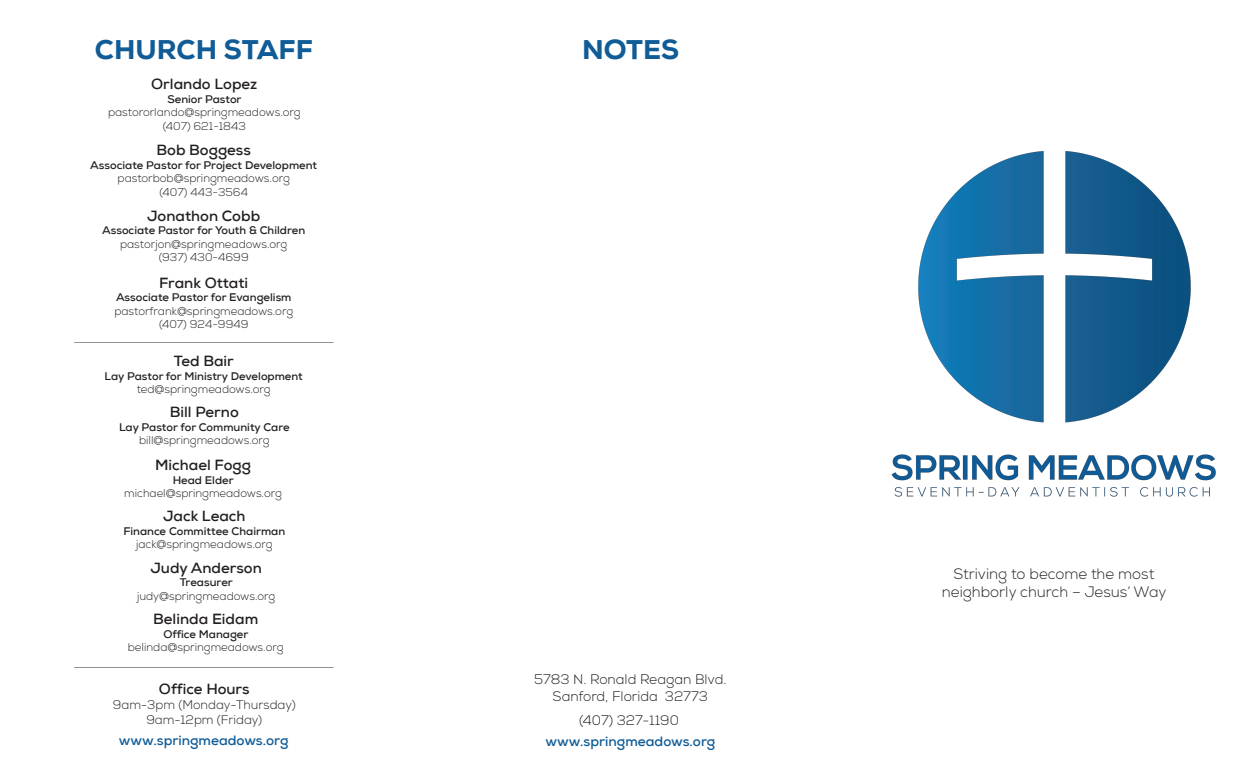
<style>
.page{position:relative;width:1260px;height:765px;background:#fff}
.page>*{position:absolute;margin:0;border:0;box-sizing:border-box;transform-origin:0 0}
.t1{font:800 27.5px "Nexa";color:#105c97}
.t2{font:700 15px "Nexa";color:#231f20}
.t3{font:300 15px/18px "Nexa";color:#231f20;text-align:center}
.t4{font:300 13.75px/16.5px "Nexa";color:#231f20;text-align:center}
.t5{font:700 13.75px "Nexa";color:#105c97}
.t6{font:300 12.5px/15px "Nexa";color:#231f20;text-align:center}
.t7{font:300 11.25px/13.5px "Nexa";color:#231f20;text-align:center}
.t8{font:700 11.25px "Nexa";color:#231f20}
</style>
<div class="page">
<img style="left:891px;top:151px;width:325px;height:346px">
<hr style="left:74px;top:667px;width:259px;height:1px;background:#231f20">
<hr style="left:74px;top:342px;width:259px;height:1px;background:#231f20">
<h1 class="t1" style="left:95px;top:34px;width:220px">CHURCH STAFF</h1>
<h2 class="t2" style="left:151px;top:79px;width:108px">Orlando Lopez</h2>
<p class="t8" style="left:167px;top:95px;width:76px">Senior Pastor</p>
<p class="t7" style="left:108px;top:107px;width:194px">pastororlando@springmeadows.org (407) 621-1843</p>
<h2 class="t2" style="left:157px;top:145px;width:96px">Bob Boggess</h2>
<p class="t8" style="left:90px;top:161px;width:228px">Associate Pastor for Project Development</p>
<p class="t7" style="left:118px;top:173px;width:174px">pastorbob@springmeadows.org (407) 443-3564</p>
<h2 class="t2" style="left:147px;top:210px;width:114px">Jonathon Cobb</h2>
<p class="t8" style="left:102px;top:226px;width:205px">Associate Pastor for Youth &amp; Children</p>
<p class="t7" style="left:120px;top:239px;width:169px">pastorjon@springmeadows.org (937) 430-4699</p>
<h2 class="t2" style="left:159px;top:277px;width:91px">Frank Ottati</h2>
<p class="t8" style="left:116px;top:293px;width:177px">Associate Pastor for Evangelism</p>
<p class="t7" style="left:114px;top:306px;width:180px">pastorfrank@springmeadows.org (407) 924-9949</p>
<h2 class="t2" style="left:174px;top:356px;width:61px">Ted Bair</h2>
<p class="t8" style="left:105px;top:372px;width:200px">Lay Pastor for Ministry Development</p>
<p class="t7" style="left:137px;top:384px;width:136px">ted@springmeadows.org</p>
<h2 class="t2" style="left:170px;top:407px;width:71px">Bill Perno</h2>
<p class="t8" style="left:119px;top:423px;width:172px">Lay Pastor for Community Care</p>
<p class="t7" style="left:139px;top:435px;width:132px">bill@springmeadows.org</p>
<h2 class="t2" style="left:155px;top:460px;width:97px">Michael Fogg</h2>
<p class="t8" style="left:173px;top:476px;width:63px">Head Elder</p>
<p class="t7" style="left:124px;top:488px;width:159px">michael@springmeadows.org</p>
<h2 class="t2" style="left:163px;top:510px;width:84px">Jack Leach</h2>
<p class="t8" style="left:123px;top:527px;width:163px">Finance Committee Chairman</p>
<p class="t7" style="left:136px;top:539px;width:138px">jack@springmeadows.org</p>
<h2 class="t2" style="left:151px;top:562px;width:113px">Judy Anderson</h2>
<p class="t8" style="left:180px;top:578px;width:55px">Treasurer</p>
<p class="t7" style="left:137px;top:591px;width:140px">judy@springmeadows.org</p>
<h2 class="t2" style="left:153px;top:613px;width:107px">Belinda Eidam</h2>
<p class="t8" style="left:163px;top:630px;width:87px">Office Manager</p>
<p class="t7" style="left:128px;top:642px;width:157px">belinda@springmeadows.org</p>
<h2 class="t2" style="left:159px;top:683px;width:92px">Office Hours</h2>
<p class="t6" style="left:113px;top:698px;width:184px">9am-3pm (Monday-Thursday)<br>9am-12pm (Friday)</p>
<p class="t5" style="left:119px;top:735px;width:171px">www.springmeadows.org</p>
<h1 class="t1" style="left:582px;top:34px;width:99px">NOTES</h1>
<p class="t4" style="left:534px;top:673px;width:194px">5783 N. Ronald Reagan Blvd.<br>Sanford, Florida 32773</p>
<p class="t4" style="left:579px;top:714px;width:101px">(407) 327-1190</p>
<p class="t5" style="left:546px;top:736px;width:171px">www.springmeadows.org</p>
<h2 class="t3" style="left:942px;top:567px;width:226px">Striving to become the most neighborly church – Jesus’ Way</h2>
</div>
